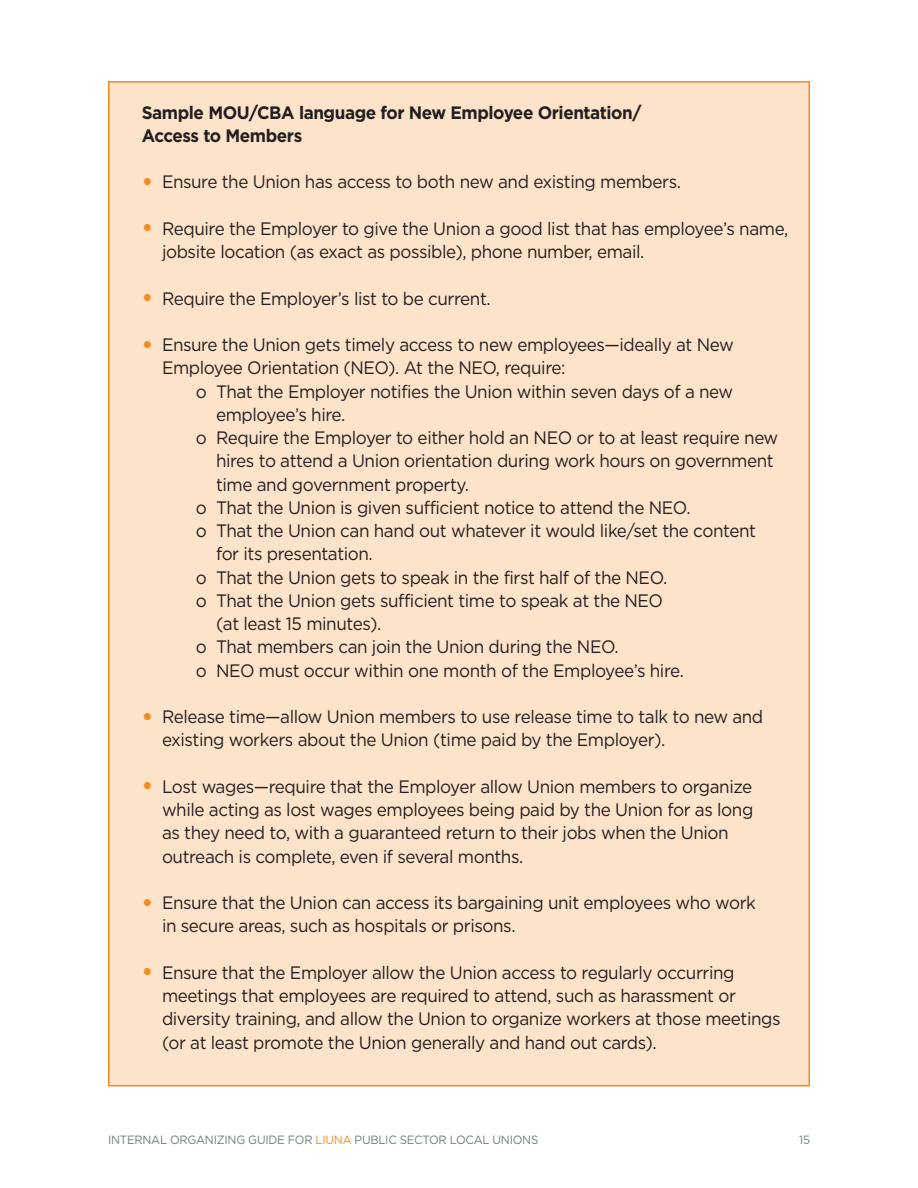
<style>
.page{position:relative;width:918px;height:1188px;background:#fff}
.page>*{position:absolute;margin:0;border:0;box-sizing:border-box;transform-origin:0 0}
.t1{font:18px/23.2px "Gotham";letter-spacing:-.025em;color:#231f20;scale:.95 1}
.t2{font:700 18px/23.2px "Gotham";letter-spacing:-.025em;color:#231f20;scale:.95 1}
.t3{font:12px "Gotham";letter-spacing:-.02em;color:#6f7d7c;scale:.95 1}
.s1{font-weight:700;font-size:24px;color:#f28b20}
.s2{color:#f28b20}
</style>
<div class="page">
<div style="left:108px;top:81px;width:702px;height:1005px;background:#fde3c9;border:2px solid #f28b20"></div>
<p class="t2" style="left:142px;top:101px;width:528px">Sample MOU/CBA language for New Employee Orientation/<br>Access to Members</p>
<p class="t1" style="left:142px;top:170px;width:569px"><span class="s1">•</span> Ensure the Union has access to both new and existing members.</p>
<p class="t1" style="left:162px;top:217px;width:661px;text-indent:-20px"><span class="s1">•</span> Require the Employer to give the Union a good list that has employee’s name, jobsite location (as exact as possible), phone number, email.</p>
<p class="t1" style="left:142px;top:286px;width:369px"><span class="s1">•</span> Require the Employer’s list to be current.</p>
<p class="t1" style="left:162px;top:333px;width:604px;text-indent:-20px"><span class="s1">•</span> Ensure the Union gets timely access to new employees—ideally at New<br>Employee Orientation (NEO). At the NEO, require:</p>
<p class="t1" style="left:196px;top:379px;width:567px">o That the Employer notifies the Union within seven days of a new</p>
<p class="t1" style="left:216px;top:403px;width:138px">employee’s hire.</p>
<p class="t1" style="left:196px;top:426px;width:615px">o Require the Employer to either hold an NEO or to at least require new</p>
<p class="t1" style="left:216px;top:449px;width:589px">hires to attend a Union orientation during work hours on government</p>
<p class="t1" style="left:216px;top:472px;width:268px">time and government property.</p>
<p class="t1" style="left:196px;top:496px;width:522px">o That the Union is given sufficient notice to attend the NEO.</p>
<p class="t1" style="left:196px;top:519px;width:591px">o That the Union can hand out whatever it would like/set the content</p>
<p class="t1" style="left:216px;top:542px;width:167px">for its presentation.</p>
<p class="t1" style="left:196px;top:565px;width:498px">o That the Union gets to speak in the first half of the NEO.</p>
<p class="t1" style="left:196px;top:589px;width:494px">o That the Union gets sufficient time to speak at the NEO</p>
<p class="t1" style="left:216px;top:612px;width:176px">(at least 15 minutes).</p>
<p class="t1" style="left:196px;top:635px;width:447px">o That members can join the Union during the NEO.</p>
<p class="t1" style="left:196px;top:658px;width:515px">o NEO must occur within one month of the Employee’s hire.</p>
<p class="t1" style="left:162px;top:705px;width:634px;text-indent:-20px"><span class="s1">•</span> Release time—allow Union members to use release time to talk to new and existing workers about the Union (time paid by the Employer).</p>
<p class="t1" style="left:162px;top:775px;width:624px;text-indent:-20px"><span class="s1">•</span> Lost wages—require that the Employer allow Union members to organize while acting as lost wages employees being paid by the Union for as long as they need to, with a guaranteed return to their jobs when the Union outreach is complete, even if several months.</p>
<p class="t1" style="left:162px;top:891px;width:627px;text-indent:-20px"><span class="s1">•</span> Ensure that the Union can access its bargaining unit employees who work in secure areas, such as hospitals or prisons.</p>
<p class="t1" style="left:162px;top:961px;width:653px;text-indent:-20px"><span class="s1">•</span> Ensure that the Employer allow the Union access to regularly occurring meetings that employees are required to attend, such as harassment or diversity training, and allow the Union to organize workers at those meetings (or at least promote the Union generally and hand out cards).</p>
<p class="t3" style="left:108px;top:1132px;width:454px">INTERNAL ORGANIZING GUIDE FOR <span class="s2">LIUNA</span> PUBLIC SECTOR LOCAL UNIONS</p>
<p class="t3" style="left:799px;top:1132px;width:13px">15</p>
</div>
